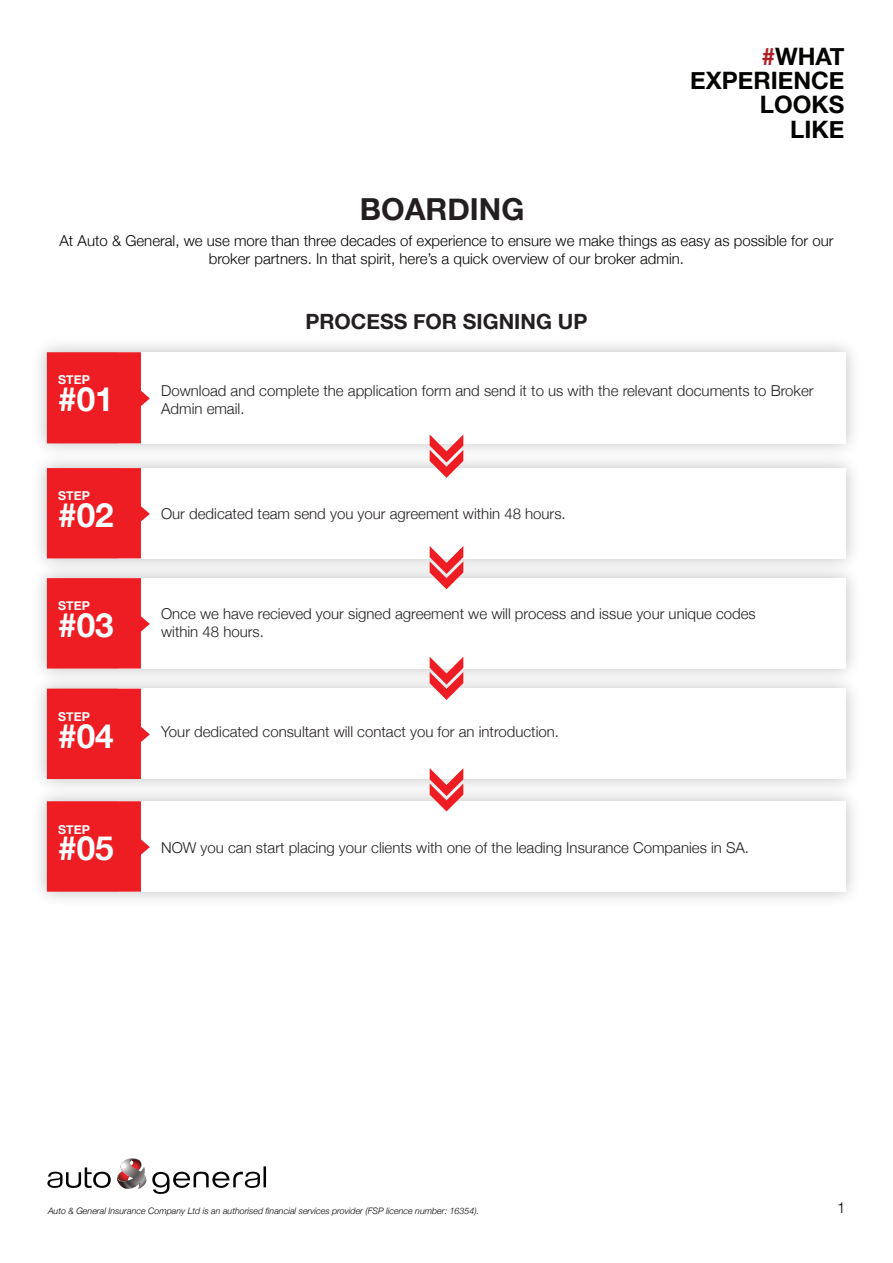
<style>
.page{position:relative;width:893px;height:1263px;background:#fff}
.page>*{position:absolute;margin:0;border:0;box-sizing:border-box;transform-origin:0 0}
.t1{font:700 33.3px "Helvetica Neue";color:#fff}
.t2{font:700 30.3px "Helvetica Neue";color:#231f20}
.t3{font:700 24px/24.5px "Helvetica Neue";color:#040503;text-align:right}
.t4{font:700 21px "Helvetica Neue";color:#231f20}
.t5{font:300 15px/18px "Helvetica Neue";color:#231f20}
.t6{font:300 15px/18px "Helvetica Neue";color:#050504;text-align:center}
.t7{font:300 15px "Helvetica Neue";color:#040503}
.t8{font:700 12.3px "Helvetica Neue";color:#fff}
.t9{font:italic 300 8.85px "Helvetica Neue";color:#040503}
.s1{color:#af2026}
</style>
<div class="page">
<img style="left:39px;top:827px;width:814px;height:72px">
<div style="left:118px;top:801px;width:728px;height:91px;background:#fff"></div>
<svg style="left:47px;top:827px;width:103px;height:65px;background:#ef2f34"></svg>
<svg style="left:47px;top:606px;width:103px;height:60px;background:#ef2e33"></svg>
<img style="left:39px;top:666px;width:814px;height:161px">
<div style="left:118px;top:689px;width:728px;height:90px;background:#fff"></div>
<svg style="left:47px;top:689px;width:103px;height:90px;background:#ef2f34"></svg>
<img style="left:39px;top:490px;width:814px;height:116px">
<div style="left:118px;top:468px;width:728px;height:90px;background:#fff"></div>
<svg style="left:47px;top:490px;width:103px;height:68px;background:#ef2e34"></svg>
<img style="left:39px;top:344px;width:814px;height:146px">
<div style="left:118px;top:352px;width:728px;height:91px;background:#fff"></div>
<svg style="left:47px;top:352px;width:103px;height:91px;background:#ef2f35"></svg>
<img style="left:124px;top:1158px;width:23px;height:31px">
<svg style="left:47px;top:1159px;width:96px;height:29px"></svg>
<svg style="left:152px;top:1166px;width:114px;height:28px"></svg>
<svg style="left:430px;top:435px;width:33px;height:43px"></svg>
<svg style="left:430px;top:546px;width:33px;height:43px"></svg>
<svg style="left:430px;top:657px;width:33px;height:43px"></svg>
<svg style="left:430px;top:768px;width:33px;height:43px"></svg>
<h2 class="t2" style="left:360px;top:186px;width:166px">BOARDING</h2>
<h3 class="t3" style="left:690px;top:44px;width:156px"><span class="s1">#</span>WHAT<br>EXPERIENCE<br>LOOKS<br>LIKE</h3>
<p class="t6" style="left:60px;top:231px;width:775px">At Auto &amp; General, we use more than three decades of experience to ensure we make things as easy as possible for our broker partners. In that spirit, here’s a quick overview of our broker admin.</p>
<p class="t8" style="left:58px;top:370px;width:33px">STEP</p>
<h1 class="t1" style="left:58px;top:373px;width:57px">#01</h1>
<p class="t8" style="left:58px;top:486px;width:33px">STEP</p>
<h1 class="t1" style="left:58px;top:489px;width:57px">#02</h1>
<p class="t8" style="left:58px;top:596px;width:33px">STEP</p>
<h1 class="t1" style="left:58px;top:599px;width:57px">#03</h1>
<p class="t8" style="left:58px;top:707px;width:33px">STEP</p>
<h1 class="t1" style="left:58px;top:709px;width:57px">#04</h1>
<p class="t8" style="left:58px;top:819px;width:33px">STEP</p>
<h1 class="t1" style="left:58px;top:822px;width:57px">#05</h1>
<h3 class="t4" style="left:305px;top:305px;width:283px">PROCESS FOR SIGNING UP</h3>
<p class="t5" style="left:161px;top:381px;width:654px">Download and complete the application form and send it to us with the relevant documents to Broker<br>Admin email.</p>
<p class="t5" style="left:161px;top:503px;width:406px">Our dedicated team send you your agreement within 48 hours.</p>
<p class="t5" style="left:161px;top:604px;width:596px">Once we have recieved your signed agreement we will process and issue your unique codes within 48 hours.</p>
<p class="t5" style="left:161px;top:722px;width:399px">Your dedicated consultant will contact you for an introduction.</p>
<p class="t5" style="left:161px;top:838px;width:589px">NOW you can start placing your clients with one of the leading Insurance Companies in SA.</p>
<p class="t9" style="left:48px;top:1204px;width:433px">Auto &amp; General Insurance Company Ltd is an authorised financial services provider (FSP licence number: 16354).</p>
<p class="t7" style="left:837px;top:1195px;width:10px">1</p>
</div>
